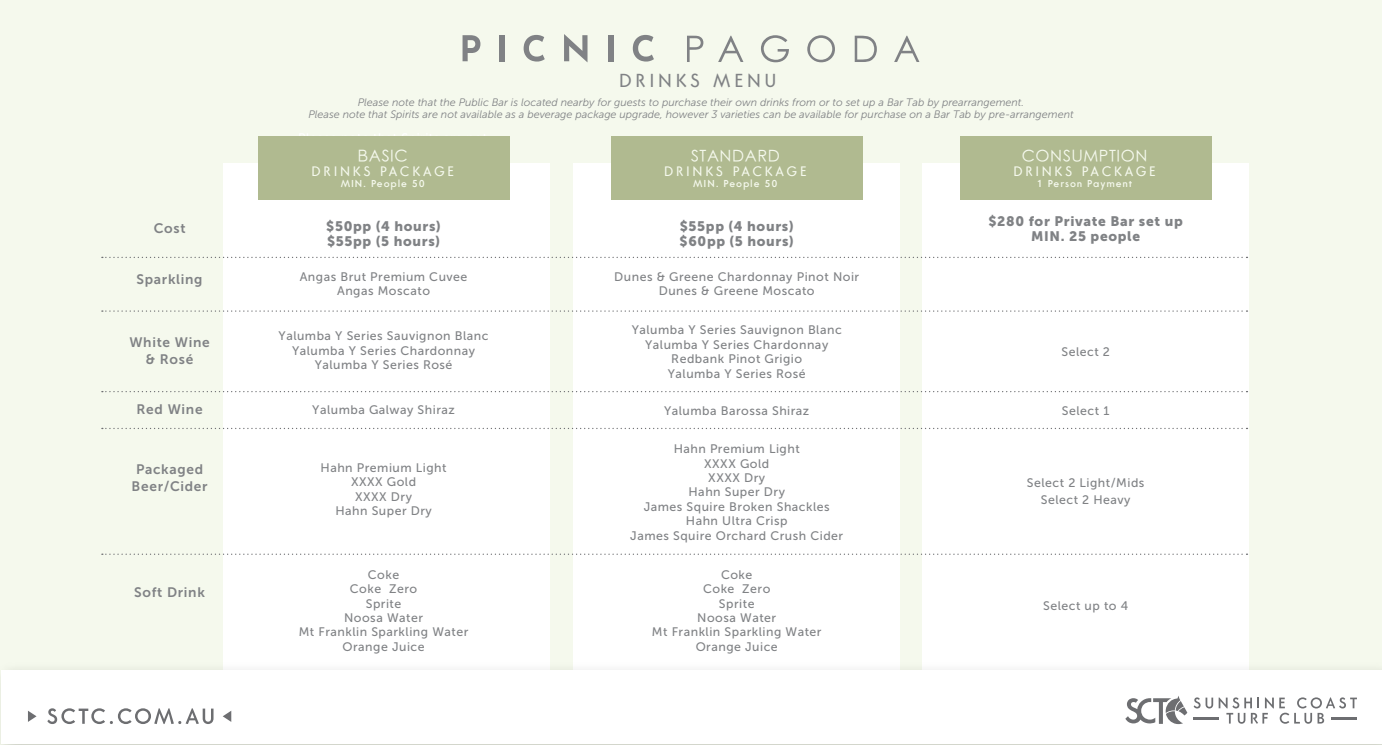
<style>
.page{position:relative;width:1382px;height:745px;background:#fff}
.page>*{position:absolute;margin:0;border:0;box-sizing:border-box;transform-origin:0 0}
.t1{font:18.75px "Core Sans G";letter-spacing:.2em;color:#808285}
.t2{font:16.25px "Rounded Elegance";letter-spacing:.035em;color:#f5f9ed}
.t3{font:16.12px "Rounded Elegance";letter-spacing:.035em;color:#f5f9ed}
.t4{font:13.75px/15.1px "Museo Sans 900";letter-spacing:.05em;color:#808285}
.t5{font:13.75px/17.2px "Museo Sans 700";letter-spacing:.05em;color:#808285;text-align:center}
.t6{font:13.62px "Core Sans G";letter-spacing:.2em;color:#f5f9ed}
.t7{font:12.38px/14.4px "Museo Sans 500";letter-spacing:.04em;color:#808285;text-align:center}
.t8{font:12.38px "Museo Sans 500";letter-spacing:.04em;color:#fff}
.t9{font:italic 10.75px/12.4px "Museo Sans 300";color:#808285;text-align:center}
.t10{font:500 10px "Core Sans G";letter-spacing:.09em;color:#f5f9ed}
</style>
<div class="page">
<div style="left:1px;top:0;width:1381px;height:744px;background:#f5f9ed"></div>
<div style="left:223px;top:163px;width:326px;height:521px;background:#fff"></div>
<div style="left:573px;top:163px;width:327px;height:521px;background:#fff"></div>
<div style="left:922px;top:163px;width:327px;height:521px;background:#fff"></div>
<img style="left:0;top:654px;width:1382px;height:90px">
<div style="left:2px;top:670px;width:1380px;height:73px;background:#fff"></div>
<svg style="left:1194px;top:697px;width:19px;height:11px"></svg>
<svg style="left:1219px;top:697px;width:138px;height:26px"></svg>
<svg style="left:1125px;top:696px;width:62px;height:27px"></svg>
<hr style="left:1194px;top:716px;width:25px;height:2px;background:#6d6e71">
<hr style="left:1331px;top:716px;width:25px;height:2px;background:#6d6e71">
<svg style="left:47px;top:708px;width:167px;height:15px"></svg>
<svg style="left:28px;top:711px;width:9px;height:10px"></svg>
<svg style="left:223px;top:711px;width:8px;height:10px"></svg>
<svg style="left:102px;top:256px;width:1145px;height:2px"></svg>
<svg style="left:102px;top:310px;width:1145px;height:1px"></svg>
<svg style="left:102px;top:390px;width:1145px;height:2px"></svg>
<svg style="left:102px;top:427px;width:1145px;height:2px"></svg>
<svg style="left:102px;top:553px;width:1145px;height:1px"></svg>
<div style="left:258px;top:136px;width:252px;height:64px;background:#b0ba90"></div>
<div style="left:611px;top:136px;width:251px;height:64px;background:#b0ba90"></div>
<div style="left:960px;top:136px;width:252px;height:64px;background:#b0ba90"></div>
<svg style="left:463px;top:35px;width:17px;height:26px"></svg>
<div style="left:499px;top:35px;width:5px;height:26px;background:#808285"></div>
<svg style="left:524px;top:35px;width:21px;height:27px"></svg>
<svg style="left:564px;top:34px;width:23px;height:28px"></svg>
<div style="left:608px;top:35px;width:5px;height:26px;background:#808285"></div>
<svg style="left:633px;top:35px;width:21px;height:27px"></svg>
<svg style="left:687px;top:36px;width:16px;height:26px"></svg>
<svg style="left:718px;top:36px;width:25px;height:26px"></svg>
<svg style="left:761px;top:35px;width:28px;height:27px"></svg>
<svg style="left:807px;top:35px;width:28px;height:27px"></svg>
<svg style="left:855px;top:36px;width:22px;height:26px"></svg>
<svg style="left:894px;top:36px;width:25px;height:26px"></svg>
<p class="t5" style="left:154px;top:220px;width:33px">Cost</p>
<p class="t5" style="left:137px;top:270px;width:67px">Sparkling</p>
<p class="t5" style="left:129px;top:333px;width:82px">White Wine &amp; Rosé</p>
<p class="t5" style="left:137px;top:400px;width:67px">Red Wine</p>
<p class="t5" style="left:132px;top:460px;width:77px">Packaged<br>Beer/Cider</p>
<p class="t5" style="left:134px;top:583px;width:72px">Soft Drink</p>
<h1 class="t1" style="left:619px;top:69px;width:159px">DRINKS MENU</h1>
<p class="t9" style="left:308px;top:96px;width:767px">Please note that the Public Bar is located nearby for guests to purchase their own drinks from or to set up a Bar Tab by prearrangement.<br>Please note that Spirits are not available as a beverage package upgrade, however 3 varieties can be available for purchase on a Bar Tab by pre-arrangement</p>
<h2 class="t2" style="left:358px;top:146px;width:51px">BASIC</h2>
<p class="t6" style="left:312px;top:163px;width:144px">DRINKS PACKAGE</p>
<p class="t10" style="left:341px;top:177px;width:86px">MIN. People 50</p>
<p class="t8" style="left:291px;top:160px;width:205px">upgrade, however 3 varieties can</p>
<p class="t4" style="left:326px;top:219px;width:116px">$50pp (4 hours) $55pp (5 hours)</p>
<p class="t7" style="left:300px;top:269px;width:169px">Angas Brut Premium Cuvee<br>Angas Moscato</p>
<p class="t7" style="left:279px;top:329px;width:211px">Yalumba Y Series Sauvignon Blanc<br>Yalumba Y Series Chardonnay<br>Yalumba Y Series Rosé</p>
<p class="t7" style="left:312px;top:402px;width:144px">Yalumba Galway Shiraz</p>
<p class="t7" style="left:320px;top:460px;width:128px">Hahn Premium Light<br>XXXX Gold<br>XXXX Dry<br>Hahn Super Dry</p>
<h3 class="t3" style="left:691px;top:147px;width:90px">STANDARD</h3>
<p class="t6" style="left:664px;top:163px;width:144px">DRINKS PACKAGE</p>
<p class="t10" style="left:693px;top:177px;width:86px">MIN. People 50</p>
<p class="t4" style="left:680px;top:219px;width:116px">$55pp (4 hours) $60pp (5 hours)</p>
<p class="t7" style="left:614px;top:269px;width:246px">Dunes &amp; Greene Chardonnay Pinot Noir<br>Dunes &amp; Greene Moscato</p>
<p class="t7" style="left:632px;top:323px;width:211px">Yalumba Y Series Sauvignon Blanc<br>Yalumba Y Series Chardonnay<br>Redbank Pinot Grigio<br>Yalumba Y Series Rosé</p>
<p class="t7" style="left:664px;top:403px;width:147px">Yalumba Barossa Shiraz</p>
<p class="t7" style="left:630px;top:441px;width:214px">Hahn Premium Light<br>XXXX Gold<br>XXXX Dry<br>Hahn Super Dry<br>James Squire Broken Shackles<br>Hahn Ultra Crisp<br>James Squire Orchard Crush Cider</p>
<p class="t7" style="left:299px;top:567px;width:171px">Coke<br>Coke Zero<br>Sprite<br>Noosa Water<br>Mt Franklin Sparkling Water<br>Orange Juice</p>
<p class="t7" style="left:652px;top:567px;width:171px">Coke<br>Coke Zero<br>Sprite<br>Noosa Water<br>Mt Franklin Sparkling Water<br>Orange Juice</p>
<h3 class="t3" style="left:1022px;top:147px;width:127px">CONSUMPTION</h3>
<p class="t6" style="left:1013px;top:163px;width:144px">DRINKS PACKAGE</p>
<p class="t10" style="left:1037px;top:177px;width:97px">1 Person Payment</p>
<p class="t4" style="left:988px;top:214px;width:196px;text-align:center">$280 for Private Bar set up<br>MIN. 25 people</p>
<p class="t7" style="left:1061px;top:344px;width:50px">Select 2</p>
<p class="t7" style="left:1062px;top:403px;width:49px">Select 1</p>
<p class="t7" style="left:1027px;top:473px;width:119px;line-height:17.8px">Select 2 Light/Mids<br>Select 2 Heavy</p>
<p class="t7" style="left:1043px;top:598px;width:87px">Select up to 4</p>
</div>
